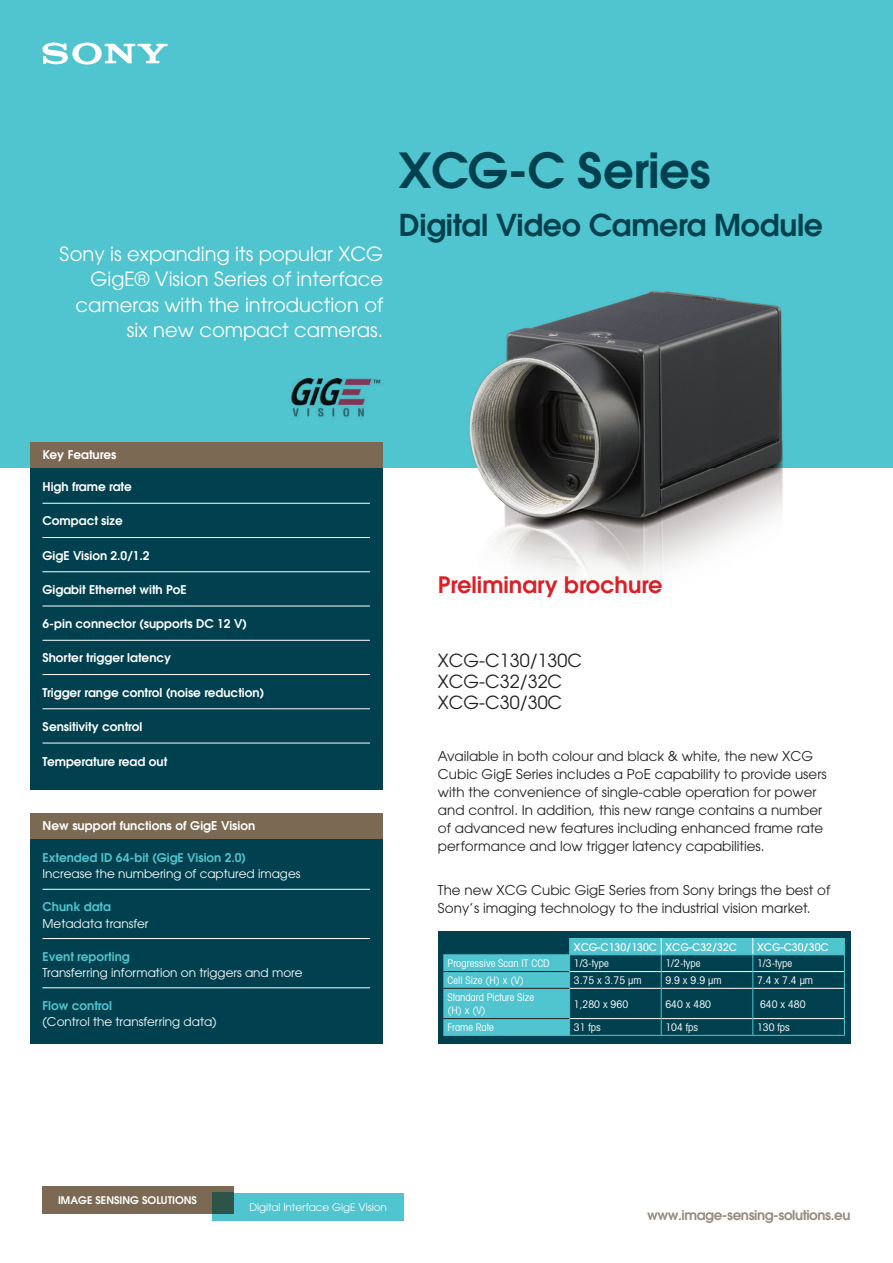
<style>
.page{position:relative;width:893px;height:1263px;background:#fff}
.page>*{position:absolute;margin:0;border:0;box-sizing:border-box;transform-origin:0 0}
.t1{font:600 48px "ITC Avant Garde Pro";letter-spacing:-.01em;color:#01414f}
.t2{font:600 30px "ITC Avant Garde Pro";letter-spacing:-.01em;color:#01414f}
.t3{font:600 22.5px "ITC Avant Garde Pro";color:#da2128}
.t4{font:19.5px/25.5px "ITC Avant Garde Pro";color:#fff;text-align:right}
.t5{font:18px/21px "ITC Avant Garde Pro";color:#231f20}
.t6{font:13.5px/18px "ITC Avant Garde Pro";color:#231f20}
.t7{font:600 13.5px "ITC Avant Garde Pro";letter-spacing:-.03em;color:#998b7d}
.t8{font:600 12px "ITC Avant Garde Pro";color:#fff}
.t9{font:12px "ITC Avant Garde Pro";color:#fff}
.t10{font:600 12px "ITC Avant Garde Pro";color:#50c4cf}
.t11{font:condensed 10.5px/13.5px "Avant Garde";color:#fff}
.t12{font:500 10.5px "Avant Garde";color:#fff}
.t13{font:10.5px "ITC Avant Garde Pro";letter-spacing:-.01em;color:#fff}
.t14{font:600 10.5px "ITC Avant Garde Pro";color:#fff}
</style>
<div class="page">
<div style="left:0;top:0;width:893px;height:468px;background:#50c4cf"></div>
<div style="left:30px;top:468px;width:353px;height:322px;background:#01414f"></div>
<div style="left:30px;top:839px;width:353px;height:205px;background:#01414f"></div>
<hr style="left:43px;top:503px;width:327px;height:1px;background:#fff">
<hr style="left:43px;top:537px;width:327px;height:1px;background:#fff">
<hr style="left:43px;top:571px;width:327px;height:1px;background:#fff">
<hr style="left:43px;top:606px;width:327px;height:1px;background:#fff">
<hr style="left:43px;top:640px;width:327px;height:1px;background:#fff">
<hr style="left:43px;top:674px;width:327px;height:1px;background:#fff">
<hr style="left:43px;top:708px;width:327px;height:1px;background:#fff">
<hr style="left:43px;top:743px;width:327px;height:1px;background:#fff">
<hr style="left:43px;top:889px;width:327px;height:1px;background:#fff">
<hr style="left:43px;top:938px;width:327px;height:1px;background:#fff">
<hr style="left:43px;top:987px;width:327px;height:1px;background:#fff">
<svg style="left:43px;top:43px;width:125px;height:22px"></svg>
<div style="left:30px;top:442px;width:353px;height:26px;background:#7c6954"></div>
<div style="left:30px;top:813px;width:353px;height:26px;background:#7c6954"></div>
<div style="left:213px;top:1193px;width:191px;height:27px;background:#50c4cf"></div>
<div style="left:43px;top:1186px;width:191px;height:28px;background:#7c6954"></div>
<div style="left:213px;top:1193px;width:21px;height:21px;background:#2c5449"></div>
<img style="left:469px;top:290px;width:314px;height:288px">
<img style="left:291px;top:378px;width:90px;height:39px">
<div style="left:438px;top:931px;width:412px;height:113px;background:#01414f"></div>
<hr style="left:443px;top:1035px;width:127px;height:1px;background:#50c4cf">
<hr style="left:570px;top:1035px;width:91px;height:1px;background:#50c4cf">
<hr style="left:661px;top:1035px;width:92px;height:1px;background:#50c4cf">
<hr style="left:753px;top:1035px;width:92px;height:1px;background:#50c4cf">
<svg style="left:443px;top:938px;width:402px;height:97px"></svg>
<hr style="left:443px;top:954px;width:127px;height:1px;background:#50c4cf">
<hr style="left:570px;top:954px;width:91px;height:1px;background:#50c4cf">
<hr style="left:661px;top:954px;width:92px;height:1px;background:#50c4cf">
<hr style="left:753px;top:954px;width:92px;height:1px;background:#50c4cf">
<h3 class="t4" style="left:60px;top:241px;width:325px">Sony is expanding its popular XCG<br>GigE® Vision Series of interface cameras with the introduction of six new compact cameras.</h3>
<h1 class="t1" style="left:399px;top:139px;width:313px">XCG-C Series</h1>
<h2 class="t2" style="left:399px;top:205px;width:426px">Digital Video Camera Module</h2>
<p class="t8" style="left:43px;top:446px;width:75px">Key Features</p>
<p class="t8" style="left:43px;top:479px;width:91px">High frame rate</p>
<p class="t8" style="left:43px;top:513px;width:82px">Compact size</p>
<p class="t8" style="left:43px;top:547px;width:109px">GigE Vision 2.0/1.2</p>
<p class="t8" style="left:43px;top:581px;width:146px">Gigabit Ethernet with PoE</p>
<p class="t8" style="left:43px;top:616px;width:206px">6-pin connector (supports DC 12 V)</p>
<p class="t8" style="left:43px;top:650px;width:130px">Shorter trigger latency</p>
<p class="t8" style="left:43px;top:684px;width:223px">Trigger range control (noise reduction)</p>
<p class="t8" style="left:43px;top:718px;width:101px">Sensitivity control</p>
<p class="t8" style="left:43px;top:753px;width:126px">Temperature read out</p>
<p class="t8" style="left:43px;top:817px;width:214px">New support functions of GigE Vision</p>
<p class="t10" style="left:43px;top:850px;width:205px">Extended ID 64-bit (GigE Vision 2.0)</p>
<p class="t9" style="left:43px;top:866px;width:259px">Increase the numbering of captured images</p>
<p class="t10" style="left:43px;top:899px;width:70px">Chunk data</p>
<p class="t9" style="left:43px;top:916px;width:108px">Metadata transfer</p>
<p class="t10" style="left:43px;top:948px;width:89px">Event reporting</p>
<p class="t9" style="left:43px;top:965px;width:262px">Transferring information on triggers and more</p>
<p class="t10" style="left:43px;top:997px;width:71px">Flow control</p>
<p class="t9" style="left:43px;top:1014px;width:176px">(Control the transferring data)</p>
<h3 class="t3" style="left:438px;top:570px;width:226px">Preliminary brochure</h3>
<h3 class="t5" style="left:438px;top:650px;width:146px">XCG-C130/130C<br>XCG-C32/32C<br>XCG-C30/30C</h3>
<p class="t6" style="left:438px;top:746px;width:390px">Available in both colour and black &amp; white, the new XCG Cubic GigE Series includes a PoE capability to provide users with the convenience of single-cable operation for power and control. In addition, this new range contains a number of advanced new features including enhanced frame rate performance and low trigger latency capabilities.</p>
<p class="t6" style="left:438px;top:881px;width:394px">The new XCG Cubic GigE Series from Sony brings the best of<br>Sony’s imaging technology to the industrial vision market.</p>
<p class="t12" style="left:574px;top:940px;width:165px">XCG-C130/130C XCG-C32/32C</p>
<p class="t12" style="left:757px;top:940px;width:73px">XCG-C30/30C</p>
<p class="t11" style="left:448px;top:956px;width:104px">Progressive Scan IT CCD</p>
<p class="t11" style="left:574px;top:956px;width:36px">1/3-type</p>
<p class="t11" style="left:665px;top:956px;width:36px">1/2-type</p>
<p class="t11" style="left:757px;top:956px;width:36px">1/3-type</p>
<p class="t11" style="left:448px;top:973px;width:78px">Cell Size (H) x (V)</p>
<p class="t11" style="left:574px;top:973px;width:69px">3.75 x 3.75 µm</p>
<p class="t11" style="left:665px;top:973px;width:58px">9.9 x 9.9 µm</p>
<p class="t11" style="left:757px;top:973px;width:58px">7.4 x 7.4 µm</p>
<p class="t11" style="left:448px;top:990px;width:88px">Standard Picture Size (H) x (V)</p>
<p class="t11" style="left:574px;top:997px;width:56px">1,280 x 960</p>
<p class="t11" style="left:665px;top:997px;width:47px">640 x 480</p>
<p class="t11" style="left:760px;top:997px;width:47px">640 x 480</p>
<p class="t11" style="left:448px;top:1020px;width:48px">Frame Rate</p>
<p class="t11" style="left:574px;top:1020px;width:28px">31 fps</p>
<p class="t11" style="left:665px;top:1020px;width:34px">104 fps</p>
<p class="t11" style="left:757px;top:1020px;width:34px">130 fps</p>
<p class="t14" style="left:58px;top:1193px;width:141px">IMAGE SENSING SOLUTIONS</p>
<p class="t13" style="left:249px;top:1200px;width:139px">Digital Interface GigE Vision</p>
<p class="t7" style="left:647px;top:1207px;width:205px">www.image-sensing-solutions.eu</p>
</div>
